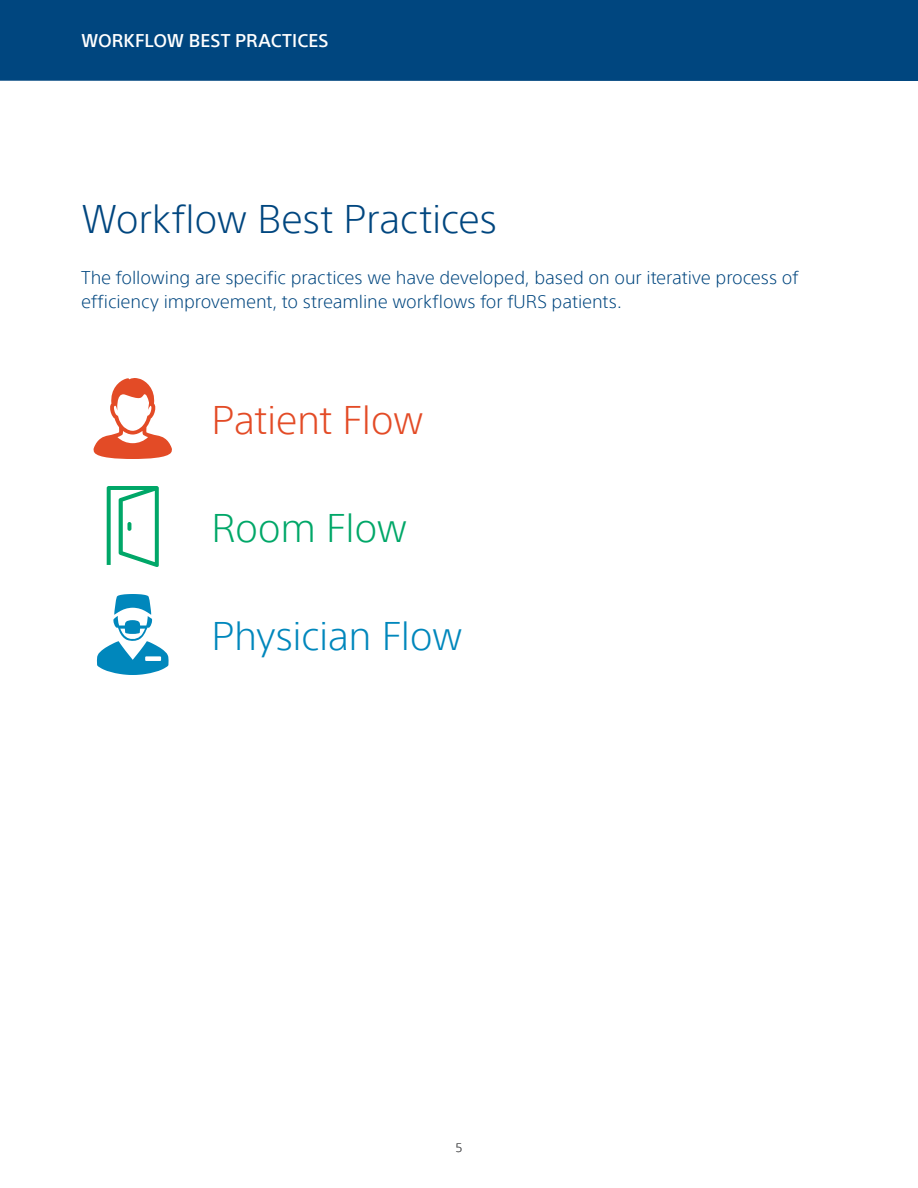
<style>
.page{position:relative;width:918px;height:1188px;background:#fff}
.page>*{position:absolute;margin:0;border:0;box-sizing:border-box;transform-origin:0 0}
.t1{font:300 39px "SST";letter-spacing:-.01em;color:#00467f}
.t2{font:300 39px "SST";letter-spacing:-.015em;color:#0087bc}
.t3{font:300 39px "SST";letter-spacing:-.01em;color:#e34b26}
.t4{font:300 39px "SST";letter-spacing:-.01em;color:#00a768}
.t5{font:300 18px/24px "SST";letter-spacing:-.005em;color:#00467f}
.t6{font:500 18px "SST";letter-spacing:.005em;color:#fff}
.t7{font:300 12px "SST";color:#58595b}
</style>
<div class="page">
<div style="left:0;top:0;width:918px;height:81px;background:#00467f"></div>
<svg style="left:93px;top:378px;width:79px;height:81px"></svg>
<svg style="left:107px;top:486px;width:52px;height:81px"></svg>
<svg style="left:97px;top:594px;width:72px;height:81px"></svg>
<p class="t6" style="left:81px;top:30px;width:249px">WORKFLOW BEST PRACTICES</p>
<h1 class="t1" style="left:81px;top:196px;width:418px">Workflow Best Practices</h1>
<p class="t5" style="left:81px;top:265px;width:718px">The following are specific practices we have developed, based on our iterative process of efficiency improvement, to streamline workflows for fURS patients.</p>
<h1 class="t3" style="left:212px;top:397px;width:214px">Patient Flow</h1>
<h1 class="t4" style="left:212px;top:505px;width:197px">Room Flow</h1>
<h1 class="t2" style="left:212px;top:613px;width:253px">Physician Flow</h1>
<p class="t7" style="left:456px;top:1141px;width:8px">5</p>
</div>
